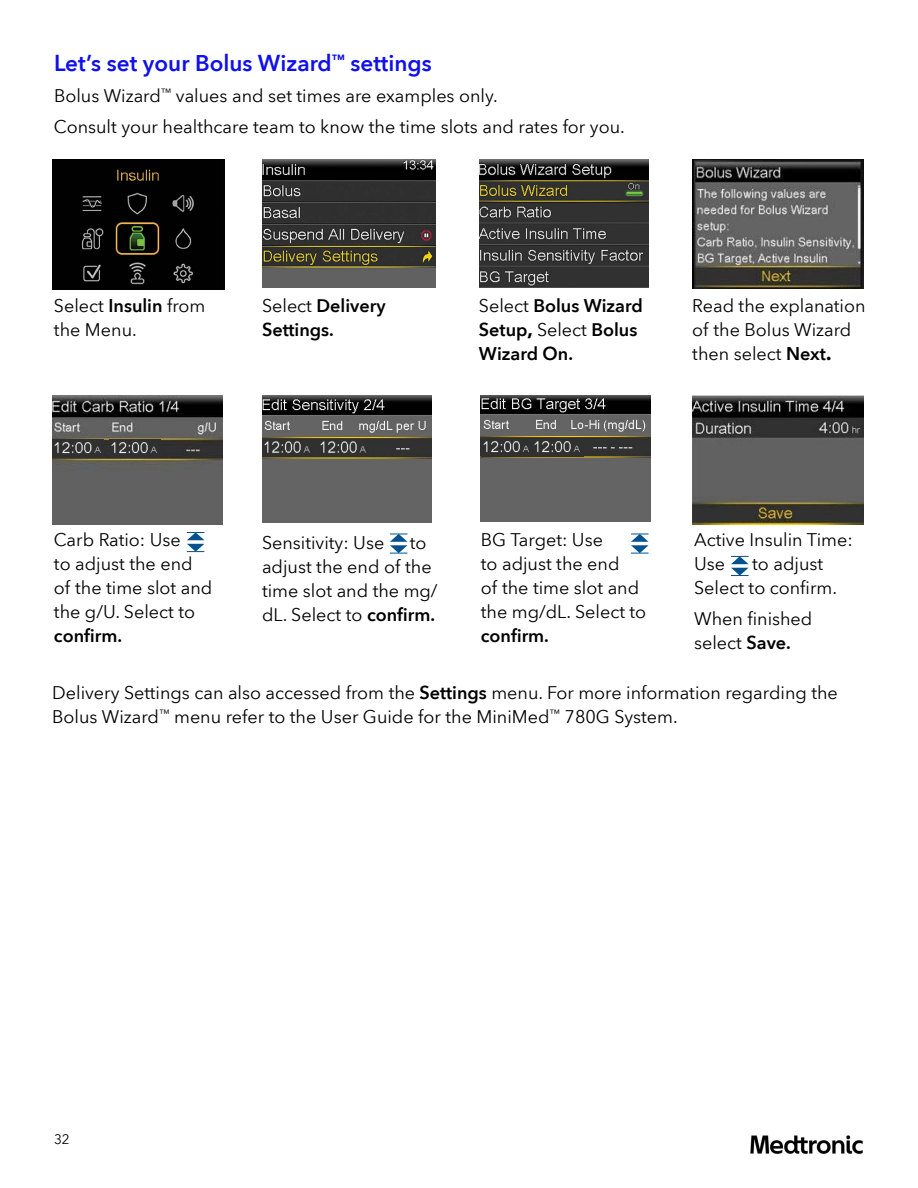
<style>
.page{position:relative;width:918px;height:1188px;background:#fff}
.page>*{position:absolute;margin:0;border:0;box-sizing:border-box;transform-origin:0 0}
.t1{font:600 22.5px "Avenir Next World";color:#1010eb}
.t2{font:18px/24px "Avenir Next World";color:#000}
.t3{font:600 18px/24px "Avenir Next World";color:#000}
.t4{font:13.5px "Avenir Next World";color:#000}
.s1{font-weight:600}
.s2{font-weight:400}
.s3{font-weight:700}
</style>
<div class="page">
<img style="left:750px;top:1135px;width:113px;height:19px">
<img style="left:52px;top:159px;width:173px;height:130px">
<svg style="left:187px;top:532px;width:17px;height:20px"></svg>
<svg style="left:390px;top:534px;width:17px;height:20px"></svg>
<svg style="left:631px;top:534px;width:18px;height:20px"></svg>
<svg style="left:731px;top:556px;width:18px;height:20px"></svg>
<img style="left:262px;top:159px;width:173px;height:129px">
<img style="left:479px;top:159px;width:170px;height:128px">
<img style="left:692px;top:159px;width:172px;height:130px">
<img style="left:52px;top:395px;width:171px;height:129px">
<img style="left:262px;top:395px;width:170px;height:127px">
<img style="left:481px;top:395px;width:169px;height:127px">
<img style="left:693px;top:395px;width:171px;height:129px">
<img style="left:318px;top:439px;width:51px;height:18px">
<img style="left:481px;top:439px;width:102px;height:17px">
<img style="left:109px;top:440px;width:51px;height:17px">
<img style="left:52px;top:440px;width:51px;height:17px">
<img style="left:262px;top:439px;width:51px;height:18px">
<p class="t1" style="left:54px;top:50px;width:379px">Let’s set your Bolus Wizard<sup>™</sup> settings</p>
<p class="t2" style="left:54px;top:80px;width:572px;line-height:30.8px">Bolus Wizard<sup>™</sup> values and set times are examples only.<br>Consult your healthcare team to know the time slots and rates for you.</p>
<p class="t2" style="left:54px;top:294px;width:153px">Select <span class="s1">Insulin</span> from the Menu.</p>
<p class="t3" style="left:262px;top:294px;width:125px"><span class="s2">Select</span> Delivery<br>Settings.</p>
<p class="t3" style="left:479px;top:294px;width:165px"><span class="s2">Select</span> Bolus Wizard<br>Setup<span class="s3">,</span> <span class="s2">Select</span> Bolus<br>Wizard On.</p>
<p class="t2" style="left:692px;top:294px;width:175px">Read the explanation of the Bolus Wizard then select <span class="s1">Next</span><span class="s3">.</span></p>
<p class="t2" style="left:54px;top:528px;width:160px">Carb Ratio: Use<br>to adjust the end of the time slot and the g/U. Select to</p>
<p class="t3" style="left:54px;top:624px;width:70px">confirm.</p>
<p class="t2" style="left:262px;top:531px;width:177px;text-indent:148px">to adjust the end of the time slot and the mg/ dL. Select to <span class="s1">confirm.</span></p>
<p class="t2" style="left:481px;top:528px;width:167px">BG Target: Use<br>to adjust the end<br>of the time slot and the mg/dL. Select to</p>
<p class="t3" style="left:481px;top:624px;width:70px">confirm.</p>
<p class="t2" style="left:262px;top:531px;width:124px">Sensitivity: Use</p>
<p class="t2" style="left:694px;top:528px;width:160px">Active Insulin Time:<br>Use</p>
<p class="t2" style="left:694px;top:552px;width:144px;text-indent:58px">to adjust<br>Select to confirm.</p>
<p class="t2" style="left:694px;top:607px;width:120px">When finished select <span class="s1">Save.</span></p>
<p class="t2" style="left:52px;top:681px;width:787px">Delivery Settings can also accessed from the <span class="s1">Settings</span> menu. For more information regarding the<br>Bolus Wizard<sup>™</sup> menu refer to the User Guide for the MiniMed<sup>™</sup> 780G System.</p>
<p class="t4" style="left:54px;top:1129px;width:17px">32</p>
</div>
